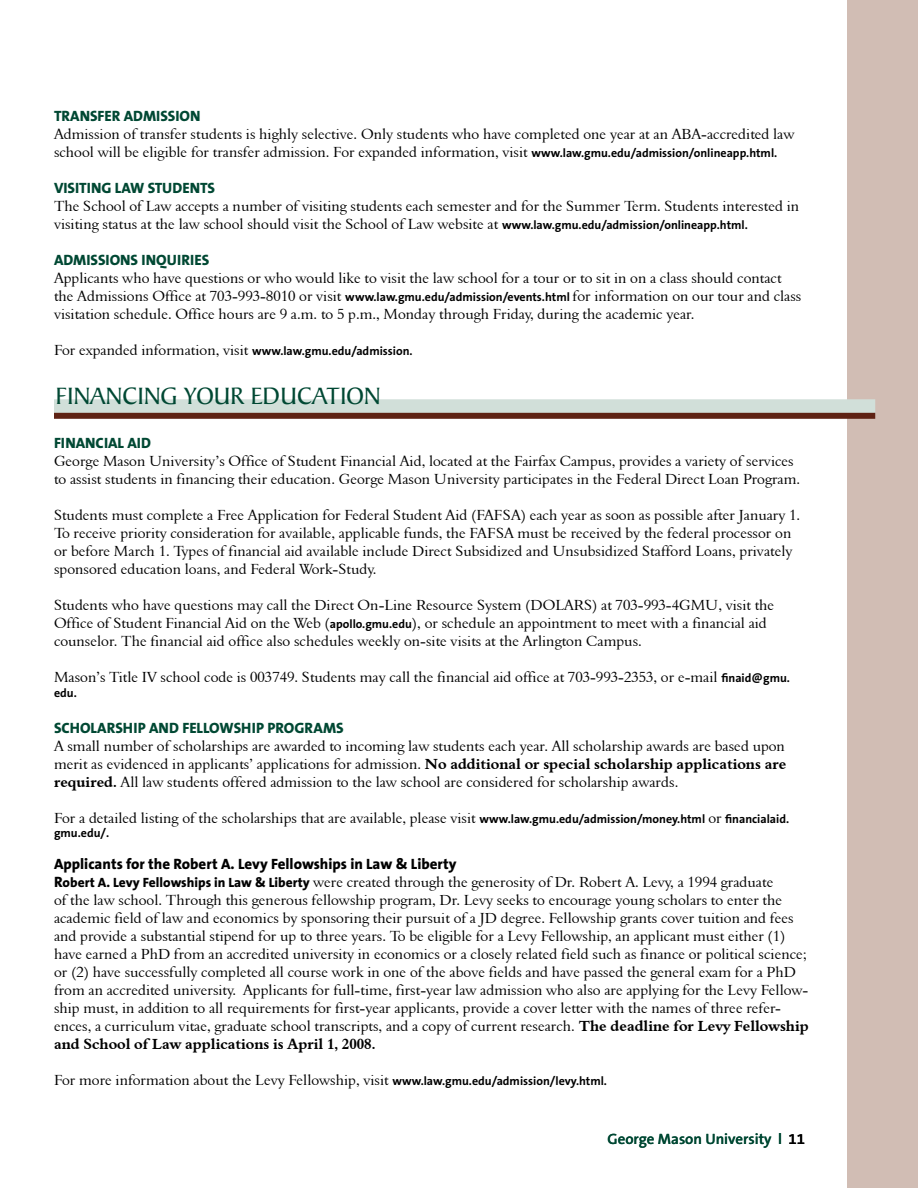
<style>
.page{position:relative;width:918px;height:1188px;background:#fff}
.page>*{position:absolute;margin:0;border:0;box-sizing:border-box;transform-origin:0 0}
.t1{font:25.5px "Baker Signet";color:#004833}
.t2{font:15px/18px "Aldine 401 BT Roman A";color:#000}
.t3{font:800 15px "The Sans B8";color:#004833}
.t4{font:800 15px "The Sans B8";color:#000}
.t5{font:15px "Aldine 401 BT Bold A";color:#000}
.t6{font:600 15px "The Sans B6";color:#004833}
.t7{font:700 12px "The Sans B7";color:#000}
.s1{font-family:"The Sans B7";font-weight:700;font-size:12px}
.s2{font-family:"Aldine 401 BT Bold A"}
.s3{font-family:"The Sans B8";font-weight:800}
.s4{font-family:"The Sans B8";font-weight:800;font-size:13.5px}
.s5{color:#000}
</style>
<div class="page">
<div style="left:847px;top:0;width:71px;height:1188px;background:#d1bdb4"></div>
<div style="left:54px;top:399px;width:821px;height:15px;background:#d1dfd9"></div>
<div style="left:54px;top:413px;width:821px;height:6px;background:#5e2214"></div>
<p class="t3" style="left:54px;top:107px;width:148px">TRANSFER ADMISSION</p>
<p class="t2" style="left:54px;top:124px;width:742px">Admission of transfer students is highly selective. Only students who have completed one year at an ABA-accredited law school will be eligible for transfer admission. For expanded information, visit <span class="s1">www.law.gmu.edu/admission/onlineapp.html.</span></p>
<p class="t3" style="left:54px;top:179px;width:163px">VISITING LAW STUDENTS</p>
<p class="t2" style="left:54px;top:196px;width:747px">The School of Law accepts a number of visiting students each semester and for the Summer Term. Students interested in visiting status at the law school should visit the School of Law website at <span class="s1">www.law.gmu.edu/admission/onlineapp.html.</span></p>
<p class="t3" style="left:54px;top:251px;width:157px">ADMISSIONS INQUIRIES</p>
<p class="t2" style="left:54px;top:268px;width:749px">Applicants who have questions or who would like to visit the law school for a tour or to sit in on a class should contact the Admissions Office at 703-993-8010 or visit <span class="s1">www.law.gmu.edu/admission/events.html</span> for information on our tour and class visitation schedule. Office hours are 9 a.m. to 5 p.m., Monday through Friday, during the academic year.</p>
<p class="t2" style="left:54px;top:340px;width:360px">For expanded information, visit <span class="s1">www.law.gmu.edu/admission.</span></p>
<h1 class="t1" style="left:56px;top:382px;width:326px">FINANCING YOUR EDUCATION</h1>
<p class="t3" style="left:54px;top:435px;width:99px">FINANCIAL AID</p>
<p class="t2" style="left:54px;top:452px;width:748px">George Mason University’s Office of Student Financial Aid, located at the Fairfax Campus, provides a variety of services to assist students in financing their education. George Mason University participates in the Federal Direct Loan Program.</p>
<p class="t2" style="left:54px;top:506px;width:748px">Students must complete a Free Application for Federal Student Aid (FAFSA) each year as soon as possible after January 1.<br>To receive priority consideration for available, applicable funds, the FAFSA must be received by the federal processor on or before March 1. Types of financial aid available include Direct Subsidized and Unsubsidized Stafford Loans, privately sponsored education loans, and Federal Work-Study.</p>
<p class="t2" style="left:54px;top:596px;width:722px">Students who have questions may call the Direct On-Line Resource System (DOLARS) at 703-993-4GMU, visit the<br>Office of Student Financial Aid on the Web (<span class="s1">apollo.gmu.edu</span>), or schedule an appointment to meet with a financial aid counselor. The financial aid office also schedules weekly on-site visits at the Arlington Campus.</p>
<p class="t2" style="left:54px;top:668px;width:738px">Mason’s Title IV school code is 003749. Students may call the financial aid office at 703-993-2353, or e-mail <span class="s1">finaid@gmu.</span></p>
<p class="t7" style="left:54px;top:686px;width:24px">edu.</p>
<p class="t3" style="left:54px;top:719px;width:291px">SCHOLARSHIP AND FELLOWSHIP PROGRAMS</p>
<p class="t2" style="left:54px;top:736px;width:734px;text-align:justify">A small number of scholarships are awarded to incoming law students each year. All scholarship awards are based upon merit as evidenced in applicants’ applications for admission. <span class="s2">No additional or special scholarship applications are required.</span> All law students offered admission to the law school are considered for scholarship awards.</p>
<p class="t2" style="left:54px;top:808px;width:737px">For a detailed listing of the scholarships that are available, please visit <span class="s1">www.law.gmu.edu/admission/money.html</span> or <span class="s1">financialaid.</span></p>
<p class="t7" style="left:54px;top:827px;width:57px">gmu.edu/.</p>
<p class="t4" style="left:54px;top:856px;width:404px">Applicants for the Robert A. Levy Fellowships in Law &amp; Liberty</p>
<p class="t2" style="left:54px;top:873px;width:756px"><span class="s3">R</span><span class="s4">obert A. Levy Fellowships in Law &amp; Liberty</span> were created through the generosity of Dr. Robert A. Levy, a 1994 graduate<br>of the law school. Through this generous fellowship program, Dr. Levy seeks to encourage young scholars to enter the academic field of law and economics by sponsoring their pursuit of a JD degree. Fellowship grants cover tuition and fees and provide a substantial stipend for up to three years. To be eligible for a Levy Fellowship, an applicant must either (1) have earned a PhD from an accredited university in economics or a closely related field such as finance or political science; or (2) have successfully completed all course work in one of the above fields and have passed the general exam for a PhD from an accredited university. Applicants for full-time, first-year law admission who also are applying for the Levy Fellow&shy;ship must, in addition to all requirements for first-year applicants, provide a cover letter with the names of three refer&shy;ences, a curriculum vitae, graduate school transcripts, and a copy of current research. <span class="s2">The deadline for Levy Fellowship</span></p>
<p class="t5" style="left:54px;top:1035px;width:323px">and School of Law applications is April 1, 2008.</p>
<p class="t2" style="left:54px;top:1071px;width:555px">For more information about the Levy Fellowship, visit <span class="s1">www.law.gmu.edu/admission/levy.html.</span></p>
<p class="t6" style="left:608px;top:1131px;width:199px">George Mason University l <span class="s5">11</span></p>
</div>
